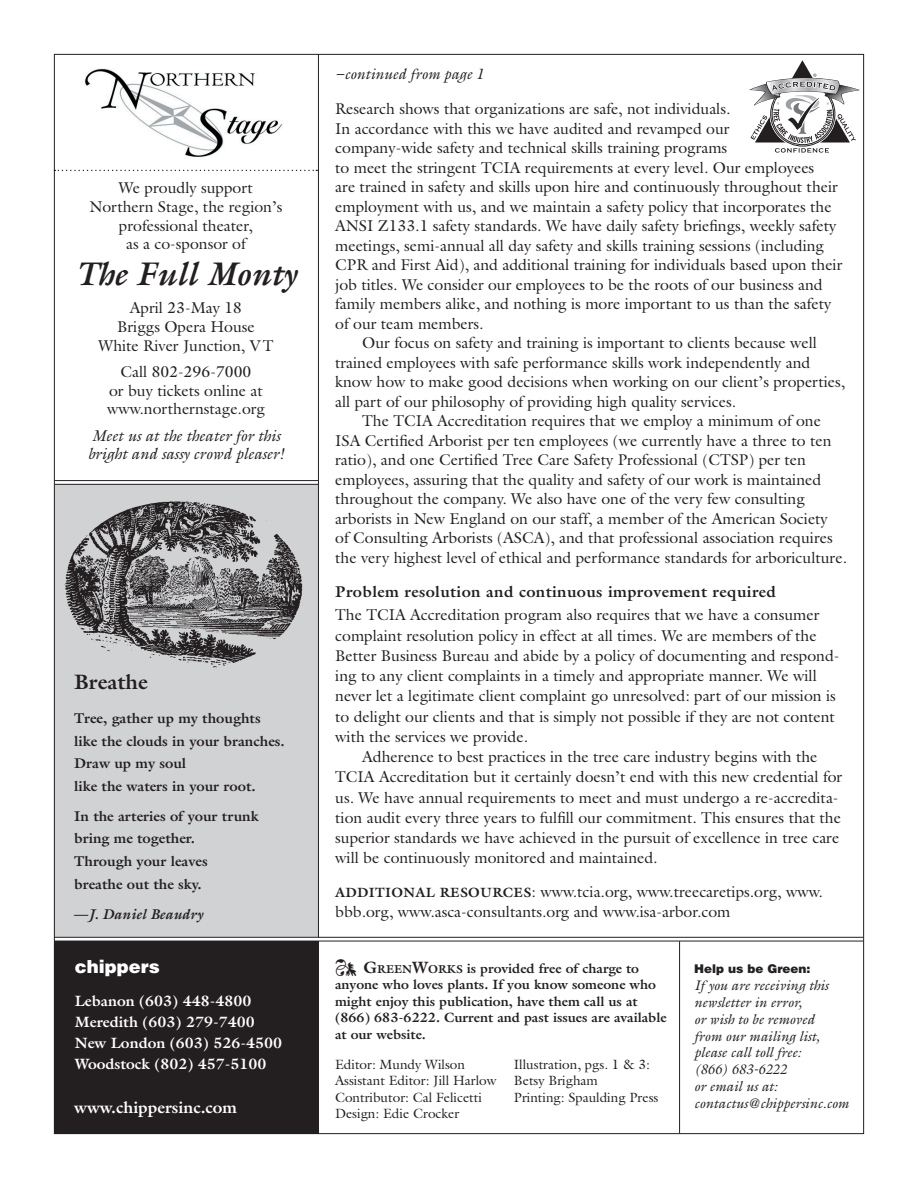
<style>
.page{position:relative;width:918px;height:1188px;background:#fff}
.page>*{position:absolute;margin:0;border:0;box-sizing:border-box;transform-origin:0 0}
.t1{font:italic 700 33px "Galliard";color:#231f20}
.t2{font:700 21px "Galliard";color:#231f20}
.t3{font:900 18px "Helvetica";color:#fff}
.t4{font:700 16.5px "Galliard";color:#fff}
.t5{font:15.75px/20.2px "Galliard";color:#231f20}
.t6{font:italic 15.75px/18.8px "Galliard";color:#231f20}
.t7{font:700 15.75px "Galliard";letter-spacing:.025em;color:#231f20}
.t8{font:700 15px/21px "Galliard";color:#fff}
.t9{font:italic 15px "Galliard";color:#231f20}
.t10{font:700 14.25px/22.5px "Galliard";color:#231f20}
.t11{font:italic 700 14.25px "Galliard";color:#231f20}
.t12{font:italic 13.95px/17px "Galliard";color:#231f20}
.t13{font:700 13.5px/16.5px "Galliard";color:#231f20}
.t14{font:13.5px/16.5px "Galliard";color:#231f20}
.t15{font:900 12px "Helvetica";color:#231f20}
.s1{font-style:normal}
.s2{font-weight:700;font-size:13.5px}
.s3{font-size:16.5px}
.s4{font-size:11.55px}
</style>
<div class="page">
<div style="left:54px;top:485px;width:265px;height:452px;background:#d1d2d4"></div>
<hr style="left:318px;top:54px;width:1px;height:883px;background:#231f20">
<div style="left:54px;top:941px;width:265px;height:193px;background:#231f20"></div>
<hr style="left:54px;top:937px;width:809px;height:1px;background:#231f20">
<hr style="left:54px;top:941px;width:809px;height:1px;background:#231f20">
<hr style="left:679px;top:941px;width:1px;height:192px;background:#231f20">
<img style="left:64px;top:501px;width:239px;height:167px">
<hr style="left:55px;top:480px;width:263px;height:1px;background:#231f20">
<hr style="left:55px;top:484px;width:263px;height:1px;background:#231f20">
<svg style="left:749px;top:60px;width:111px;height:93px"></svg>
<img style="left:84px;top:68px;width:199px;height:89px">
<svg style="left:55px;top:170px;width:263px;height:1px"></svg>
<p class="t5" style="left:89px;top:178px;width:195px;line-height:18.8px;text-align:center">We proudly support<br>Northern Stage, the region’s professional theater,<br>as a co-sponsor of</p>
<h1 class="t1" style="left:76px;top:254px;width:221px">The Full Monty</h1>
<p class="t5" style="left:99px;top:298px;width:176px;line-height:18.8px;text-align:center">April 23-May 18<br>Briggs Opera House<br>White River Junction, VT</p>
<p class="t5" style="left:107px;top:362px;width:159px;line-height:18.8px;text-align:center">Call 802-296-7000<br>or buy tickets online at www.northernstage.org</p>
<p class="t6" style="left:88px;top:426px;width:198px">Meet us at the theater for this bright and sassy crowd pleaser!</p>
<h2 class="t2" style="left:74px;top:668px;width:75px">Breathe</h2>
<p class="t10" style="left:74px;top:707px;width:212px">Tree, gather up my thoughts like the clouds in your branches.<br>Draw up my soul<br>like the waters in your root.</p>
<p class="t10" style="left:74px;top:805px;width:186px">In the arteries of your trunk bring me together.<br>Through your leaves breathe out the sky.</p>
<p class="t11" style="left:74px;top:905px;width:130px"><span class="s1">—</span>J. Daniel Beaudry</p>
<p class="t3" style="left:75px;top:955px;width:87px">chippers</p>
<p class="t8" style="left:75px;top:990px;width:209px">Lebanon (603) 448-4800<br>Meredith (603) 279-7400<br>New London (603) 526-4500<br>Woodstock (802) 457-5100</p>
<p class="t4" style="left:74px;top:1097px;width:164px">www.chippersinc.com</p>
<p class="t9" style="left:336px;top:65px;width:149px">–continued from page 1</p>
<p class="t5" style="left:335px;top:98px;width:397px">Research shows that organizations are safe, not individuals.</p>
<p class="t5" style="left:335px;top:118px;width:396px">In accordance with this we have audited and revamped our</p>
<p class="t5" style="left:335px;top:137px;width:394px">company-wide safety and technical skills training programs</p>
<p class="t5" style="left:335px;top:157px;width:481px">to meet the stringent TCIA requirements at every level. Our employees</p>
<p class="t5" style="left:335px;top:176px;width:504px">are trained in safety and skills upon hire and continuously throughout their</p>
<p class="t5" style="left:335px;top:196px;width:498px">employment with us, and we maintain a safety policy that incorporates the</p>
<p class="t5" style="left:335px;top:215px;width:503px">ANSI Z133.1 safety standards. We have daily safety briefings, weekly safety</p>
<p class="t5" style="left:335px;top:235px;width:490px">meetings, semi-annual all day safety and skills training sessions (including</p>
<p class="t5" style="left:335px;top:254px;width:509px">CPR and First Aid), and additional training for individuals based upon their</p>
<p class="t5" style="left:335px;top:274px;width:489px">job titles. We consider our employees to be the roots of our business and</p>
<p class="t5" style="left:335px;top:293px;width:498px">family members alike, and nothing is more important to us than the safety</p>
<p class="t5" style="left:335px;top:313px;width:150px">of our team members.</p>
<p class="t5" style="left:362px;top:332px;width:456px">Our focus on safety and training is important to clients because well</p>
<p class="t5" style="left:335px;top:352px;width:477px">trained employees with safe performance skills work independently and</p>
<p class="t5" style="left:335px;top:371px;width:512px">know how to make good decisions when working on our client’s properties,</p>
<p class="t5" style="left:335px;top:391px;width:402px">all part of our philosophy of providing high quality services.</p>
<p class="t5" style="left:362px;top:410px;width:460px">The TCIA Accreditation requires that we employ a minimum of one</p>
<p class="t5" style="left:335px;top:430px;width:498px">ISA Certified Arborist per ten employees (we currently have a three to ten</p>
<p class="t5" style="left:335px;top:449px;width:472px">ratio), and one Certified Tree Care Safety Professional (CTSP) per ten</p>
<p class="t5" style="left:335px;top:469px;width:488px">employees, assuring that the quality and safety of our work is maintained</p>
<p class="t5" style="left:335px;top:488px;width:471px">throughout the company. We also have one of the very few consulting</p>
<p class="t5" style="left:335px;top:508px;width:494px">arborists in New England on our staff, a member of the American Society</p>
<p class="t5" style="left:335px;top:527px;width:499px">of Consulting Arborists (ASCA), and that professional association requires</p>
<p class="t5" style="left:335px;top:547px;width:513px">the very highest level of ethical and performance standards for arboriculture.</p>
<p class="t7" style="left:335px;top:581px;width:442px">Problem resolution and continuous improvement required</p>
<p class="t5" style="left:335px;top:605px;width:506px">The TCIA Accreditation program also requires that we have a consumer complaint resolution policy in effect at all times. We are members of the Better Business Bureau and abide by a policy of documenting and respond&shy;ing to any client complaints in a timely and appropriate manner. We will never let a legitimate client complaint go unresolved: part of our mission is to delight our clients and that is simply not possible if they are not content with the services we provide.</p>
<p class="t5" style="left:335px;top:746px;width:509px;text-indent:27px">Adherence to best practices in the tree care industry begins with the TCIA Accreditation but it certainly doesn’t end with this new credential for us. We have annual requirements to meet and must undergo a re-accredita&shy;tion audit every three years to fulfill our commitment. This ensures that the superior standards we have achieved in the pursuit of excellence in tree care will be continuously monitored and maintained.</p>
<p class="t5" style="left:335px;top:881px;width:489px"><span class="s2">ADDITIONAL RESOURCES</span>: www.tcia.org, www.treecaretips.org, www. bbb.org, www.asca-consultants.org and www.isa-arbor.com</p>
<p class="t13" style="left:335px;top:960px;width:333px;text-indent:28px"><span class="s3">G</span><span class="s4">REEN</span><span class="s3">W</span><span class="s4">ORKS</span> is provided free of charge to anyone who loves plants. If you know someone who might enjoy this publication, have them call us at (866) 683-6222. Current and past issues are available at our website.</p>
<p class="t14" style="left:335px;top:1056px;width:163px">Editor: Mundy Wilson<br>Assistant Editor: Jill Harlow<br>Contributor: Cal Felicetti<br>Design: Edie Crocker</p>
<p class="t14" style="left:514px;top:1056px;width:146px">Illustration, pgs. 1 &amp; 3:<br>Betsy Brigham<br>Printing: Spaulding Press</p>
<p class="t15" style="left:694px;top:961px;width:118px">Help us be Green:</p>
<p class="t12" style="left:694px;top:976px;width:156px">If you are receiving this newsletter in error,<br>or wish to be removed<br>from our mailing list, please call toll free:<br>(866) 683-6222<br>or email us at: contactus@chippersinc.com</p>
</div>
